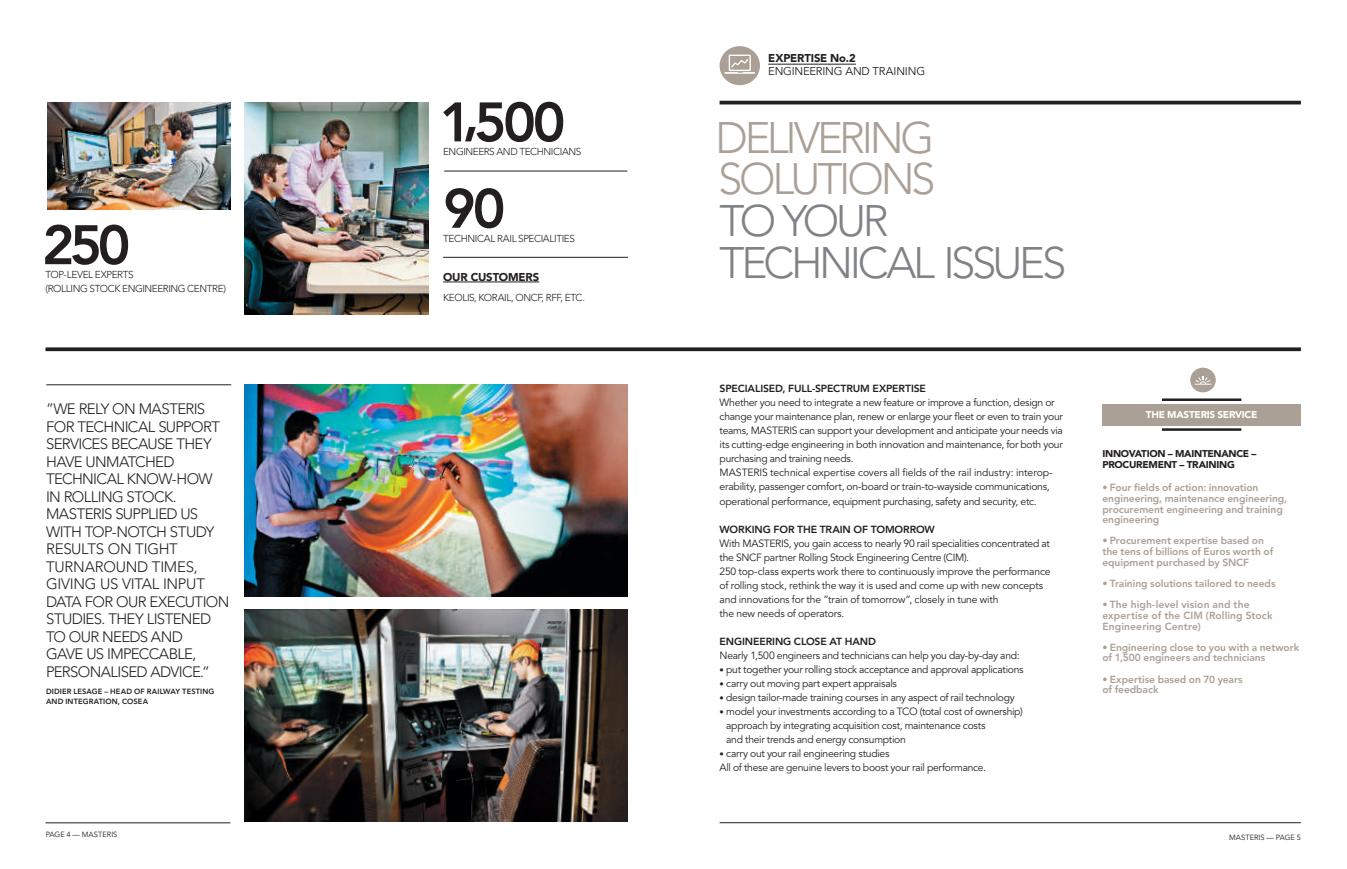
<style>
.page{position:relative;width:1347px;height:869px;background:#fff}
.page>*{position:absolute;margin:0;border:0;box-sizing:border-box;transform-origin:0 0}
.t1{font:800 55px "Avenir LT Std";letter-spacing:-.06em;color:#231f20}
.t2{font:300 43.75px/41.6px "Avenir LT Std";letter-spacing:-.08em;color:#808285}
.t3{font:300 43.75px/41.6px "Avenir LT Std";letter-spacing:-.075em;color:#aba095}
.t4{font:300 15px/17.5px "Avenir LT Std";letter-spacing:-.04em;color:#231f20}
.t5{font:900 11.25px "Avenir LT Std";letter-spacing:-.01em;color:#231f20}
.t6{font:11.25px "Avenir LT Std";letter-spacing:-.015em;color:#231f20}
.t7{font:10.5px/14px "Avenir LT Std";letter-spacing:-.025em;color:#231f20}
.t8{font:800 10.25px/10.6px "Avenir LT Std";letter-spacing:-.005em;color:#aba095}
.t9{font:800 10.25px "Avenir LT Std";letter-spacing:-.01em;color:#231f20}
.t10{font:800 10.25px/10.6px "Avenir LT Std";letter-spacing:.015em;color:#aba095}
.t11{font:300 10px/13.8px "Avenir LT Std";letter-spacing:-.04em;color:#231f20}
.t12{font:900 9.75px/11.2px "Avenir LT Std";letter-spacing:-.025em;color:#231f20}
.t13{font:900 9.75px "Avenir LT Std";letter-spacing:-.025em;color:#fff}
.t14{font:800 7.5px/10px "Avenir LT Std";letter-spacing:.015em;color:#231f20}
.t15{font:7.5px "Avenir LT Std";color:#231f20}
.s1{font-size:8.75px}
.s2{font-weight:500}
</style>
<div class="page">
<hr style="left:45px;top:822px;width:185px;height:1px;background:#231f20">
<hr style="left:719px;top:822px;width:581px;height:1px;background:#231f20">
<img style="left:244px;top:102px;width:185px;height:212px">
<svg style="left:45px;top:347px;width:1255px;height:4px;fill:#231f20"></svg>
<hr style="left:719px;top:101px;width:581px;height:3px;background:#231f20">
<hr style="left:1161px;top:398px;width:80px;height:3px;background:#231f20">
<hr style="left:1161px;top:428px;width:80px;height:2px;background:#231f20">
<div style="left:1102px;top:404px;width:198px;height:21px;background:#aba095"></div>
<div style="left:1190px;top:367px;width:25px;height:25px;background:#aba095;border-radius:50%"></div>
<svg style="left:1195px;top:376px;width:16px;height:8px"></svg>
<hr style="left:768px;top:64px;width:88px;height:1px;background:#231f20">
<img style="left:47px;top:103px;width:183px;height:106px">
<hr style="left:443px;top:257px;width:185px;height:1px;background:#231f20">
<hr style="left:46px;top:384px;width:185px;height:1px;background:#231f20">
<hr style="left:443px;top:281px;width:96px;height:1px;background:#231f20">
<hr style="left:444px;top:171px;width:183px;height:1px;background:#231f20">
<div style="left:719px;top:46px;width:41px;height:39px;background:#aba095;border-radius:50%"></div>
<svg style="left:724px;top:55px;width:31px;height:19px"></svg>
<img style="left:244px;top:385px;width:383px;height:211px">
<img style="left:244px;top:609px;width:383px;height:212px">
<h1 class="t1" style="left:42px;top:221px;width:90px">250</h1>
<p class="t11" style="left:45px;top:268px;width:182px">TOP-LEVEL EXPERTS<br>(ROLLING STOCK ENGINEERING CENTRE)</p>
<p class="t4" style="left:46px;top:401px;width:185px">”WE RELY ON MASTERIS<br>FOR TECHNICAL SUPPORT<br>SERVICES BECAUSE THEY<br>HAVE UNMATCHED<br>TECHNICAL KNOW-HOW<br>IN ROLLING STOCK.<br>MASTERIS SUPPLIED US<br>WITH TOP-NOTCH STUDY<br>RESULTS ON TIGHT<br>TURNAROUND TIMES,<br>GIVING US VITAL INPUT<br>DATA FOR OUR EXECUTION<br>STUDIES. THEY LISTENED<br>TO OUR NEEDS AND<br>GAVE US IMPECCABLE,<br>PERSONALISED ADVICE.”</p>
<p class="t14" style="left:46px;top:686px;width:170px">DIDIER LESAGE – HEAD OF RAILWAY TESTING<br>AND INTEGRATION, COSEA</p>
<h1 class="t1" style="left:440px;top:98px;width:127px">1,500</h1>
<p class="t11" style="left:443px;top:145px;width:140px">ENGINEERS AND TECHNICIANS</p>
<h1 class="t1" style="left:443px;top:185px;width:64px">90</h1>
<p class="t11" style="left:443px;top:232px;width:133px">TECHNICAL RAIL SPECIALITIES</p>
<p class="t5" style="left:443px;top:272px;width:98px">OUR CUSTOMERS</p>
<p class="t11" style="left:443px;top:291px;width:143px">KEOLIS, KORAIL, ONCF, RFF, ETC.</p>
<p class="t5" style="left:768px;top:53px;width:89px">EXPERTISE No.2</p>
<p class="t6" style="left:768px;top:66px;width:158px">ENGINEERING AND TRAINING</p>
<h2 class="t3" style="left:715px;top:120px;width:221px">DELIVERING<br>SOLUTIONS</h2>
<h2 class="t2" style="left:719px;top:203px;width:348px">TO YOUR<br>TECHNICAL ISSUES</h2>
<p class="t9" style="left:719px;top:384px;width:208px">SPECIALISED, FULL-SPECTRUM EXPERTISE</p>
<p class="t7" style="left:719px;top:396px;width:345px">Whether you need to integrate a new feature or improve a function, design or change your maintenance plan, renew or enlarge your fleet or even to train your teams, MASTERIS can support your development and anticipate your needs via its cutting-edge engineering in both innovation and maintenance, for both your purchasing and training needs.<br>MASTERIS technical expertise covers all fields of the rail industry: interop&shy;erability, passenger comfort, on-board or train-to-wayside communications, operational performance, equipment purchasing, safety and security, etc.</p>
<p class="t9" style="left:719px;top:524px;width:217px">WORKING FOR THE TRAIN OF TOMORROW</p>
<p class="t7" style="left:719px;top:536px;width:332px">With MASTERIS, you gain access to nearly 90 rail specialities concentrated at the SNCF partner Rolling Stock Engineering Centre (CIM).<br>250 top-class experts work there to continuously improve the performance of rolling stock, rethink the way it is used and come up with new concepts and innovations for the ”train of tomorrow”, closely in tune with<br>the new needs of operators.</p>
<p class="t9" style="left:719px;top:636px;width:158px">ENGINEERING CLOSE AT HAND</p>
<p class="t7" style="left:719px;top:648px;width:301px">Nearly 1,500 engineers and technicians can help you day-by-day and:</p>
<p class="t7" style="left:719px;top:662px;width:305px"><span class="s1">•</span> put together your rolling stock acceptance and approval applications</p>
<p class="t7" style="left:719px;top:677px;width:179px"><span class="s1">•</span> carry out moving part expert appraisals</p>
<p class="t7" style="left:719px;top:691px;width:297px"><span class="s1">•</span> design tailor-made training courses in any aspect of rail technology</p>
<p class="t7" style="left:726px;top:705px;width:298px;text-indent:-7px"><span class="s1">•</span> model your investments according to a TCO (total cost of ownership) approach by integrating acquisition cost, maintenance costs<br>and their trends and energy consumption</p>
<p class="t7" style="left:719px;top:747px;width:268px"><span class="s1">•</span> carry out your rail engineering studies<br>All of these are genuine levers to boost your rail performance.</p>
<p class="t13" style="left:1145px;top:409px;width:113px">THE MASTERIS SERVICE</p>
<p class="t12" style="left:1102px;top:448px;width:155px">INNOVATION – MAINTENANCE –<br>PROCUREMENT – TRAINING</p>
<p class="t8" style="left:1102px;top:483px;width:186px"><span class="s2">•</span> Four fields of action: innovation engineering, maintenance engineering, procurement engineering and training engineering</p>
<p class="t8" style="left:1102px;top:536px;width:172px"><span class="s2">•</span> Procurement expertise based on the tens of billions of Euros worth of equipment purchased by SNCF</p>
<p class="t8" style="left:1102px;top:578px;width:175px"><span class="s2">•</span> Training solutions tailored to needs</p>
<p class="t10" style="left:1102px;top:600px;width:172px"><span class="s2">•</span> The high-level vision and the expertise of the CIM (Rolling Stock<br>Engineering Centre)</p>
<p class="t8" style="left:1102px;top:642px;width:198px"><span class="s2">•</span> Engineering close to you with a network of 1,500 engineers and technicians</p>
<p class="t8" style="left:1102px;top:674px;width:142px"><span class="s2">•</span> Expertise based on 70 years of feedback</p>
<p class="t15" style="left:46px;top:831px;width:73px">PAGE 4 — MASTERIS</p>
<p class="t15" style="left:1229px;top:833px;width:73px">MASTERIS — PAGE 5</p>
</div>
